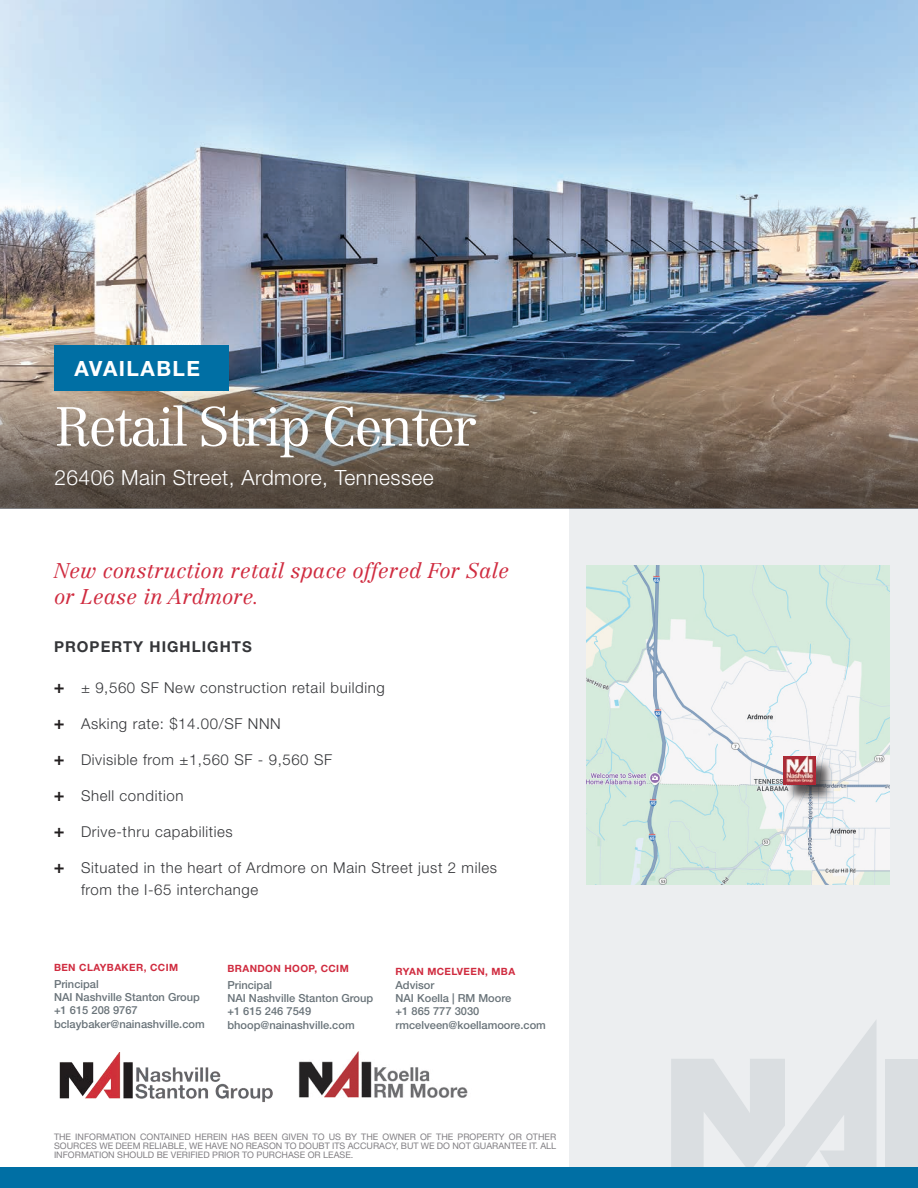
<style>
.page{position:relative;width:918px;height:1188px;background:#fff}
.page>*{position:absolute;margin:0;border:0;box-sizing:border-box;transform-origin:0 0}
.t1{font:300 54px "Centennial LT Std";letter-spacing:-.04em;color:#fff}
.t2{font:italic 300 21px/25.2px "Centennial LT Std";color:#d02c40}
.t3{font:300 21px "Helvetica Neue LT Std";letter-spacing:.02em;color:#fff}
.t4{font:700 21px "Helvetica Neue LT Std";letter-spacing:.07em;color:#fff}
.t5{font:300 15px/22.5px "Helvetica Neue LT Std";letter-spacing:.04em;color:#353639}
.t6{font:700 15px "Helvetica Neue LT Std";letter-spacing:.07em;color:#353639}
.t7{font:500 11.1px/13.4px "Helvetica Neue LT Std";color:#697379}
.t8{font:700 10.05px "Helvetica Neue LT Std";letter-spacing:.04em;color:#d02c40}
.t9{font:9px/9px "Helvetica Neue LT Std";color:#828084;text-align:justify}
.s1{font-weight:700;font-size:18px;color:#231f20}
</style>
<div class="page">
<div style="left:569px;top:508px;width:349px;height:680px;background:#eceef0"></div>
<svg style="left:671px;top:1021px;width:205px;height:146px"></svg>
<div style="left:886px;top:1059px;width:32px;height:121px;background:#dadee1"></div>
<div style="left:0;top:1167px;width:918px;height:21px;background:#006fa4"></div>
<img style="left:0;top:0;width:918px;height:357px">
<img style="left:586px;top:566px;width:304px;height:318px">
<svg style="left:0;top:357px;width:918px;height:151px;background:#70665d"></svg>
<div style="left:54px;top:346px;width:175px;height:45px;background:#006fa4"></div>
<img style="left:59px;top:1053px;width:214px;height:49px">
<img style="left:298px;top:1051px;width:170px;height:47px">
<div style="left:785px;top:758px;width:49px;height:45px;background:#231f20;opacity:.75"></div>
<img style="left:783px;top:756px;width:32px;height:28px">
<h2 class="t4" style="left:74px;top:355px;width:127px">AVAILABLE</h2>
<h1 class="t1" style="left:55px;top:395px;width:424px">Retail Strip Center</h1>
<h2 class="t3" style="left:54px;top:464px;width:381px">26406 Main Street, Ardmore, Tennessee</h2>
<h2 class="t2" style="left:54px;top:558px;width:456px">New construction retail space offered For Sale or Lease in Ardmore.</h2>
<h3 class="t6" style="left:54px;top:638px;width:199px">PROPERTY HIGHLIGHTS</h3>
<h3 class="t5" style="left:54px;top:676px;width:332px"><span class="s1">+</span> ± 9,560 SF New construction retail building</h3>
<h3 class="t5" style="left:54px;top:712px;width:228px"><span class="s1">+</span> Asking rate: $14.00/SF NNN</h3>
<h3 class="t5" style="left:54px;top:748px;width:280px"><span class="s1">+</span> Divisible from ±1,560 SF - 9,560 SF</h3>
<h3 class="t5" style="left:54px;top:784px;width:131px"><span class="s1">+</span> Shell condition</h3>
<h3 class="t5" style="left:54px;top:820px;width:180px"><span class="s1">+</span> Drive-thru capabilities</h3>
<h3 class="t5" style="left:81px;top:856px;width:418px;text-indent:-27px"><span class="s1">+</span> Situated in the heart of Ardmore on Main Street just 2 miles from the I-65 interchange</h3>
<p class="t8" style="left:54px;top:961px;width:126px">BEN CLAYBAKER, CCIM</p>
<p class="t7" style="left:54px;top:977px;width:152px">Principal<br>NAI Nashville Stanton Group +1 615 208 9767 bclaybaker@nainashville.com</p>
<p class="t8" style="left:227px;top:962px;width:123px">BRANDON HOOP, CCIM</p>
<p class="t7" style="left:227px;top:978px;width:147px">Principal<br>NAI Nashville Stanton Group +1 615 246 7549 bhoop@nainashville.com</p>
<p class="t8" style="left:396px;top:966px;width:121px">RYAN MCELVEEN, MBA</p>
<p class="t7" style="left:396px;top:978px;width:152px">Advisor<br>NAI Koella | RM Moore<br>+1 865 777 3030 rmcelveen@koellamoore.com</p>
<p class="t9" style="left:54px;top:1133px;width:504px">THE INFORMATION CONTAINED HEREIN HAS BEEN GIVEN TO US BY THE OWNER OF THE PROPERTY OR OTHER SOURCES WE DEEM RELIABLE, WE HAVE NO REASON TO DOUBT ITS ACCURACY, BUT WE DO NOT GUARANTEE IT. ALL INFORMATION SHOULD BE VERIFIED PRIOR TO PURCHASE OR LEASE.</p>
</div>
